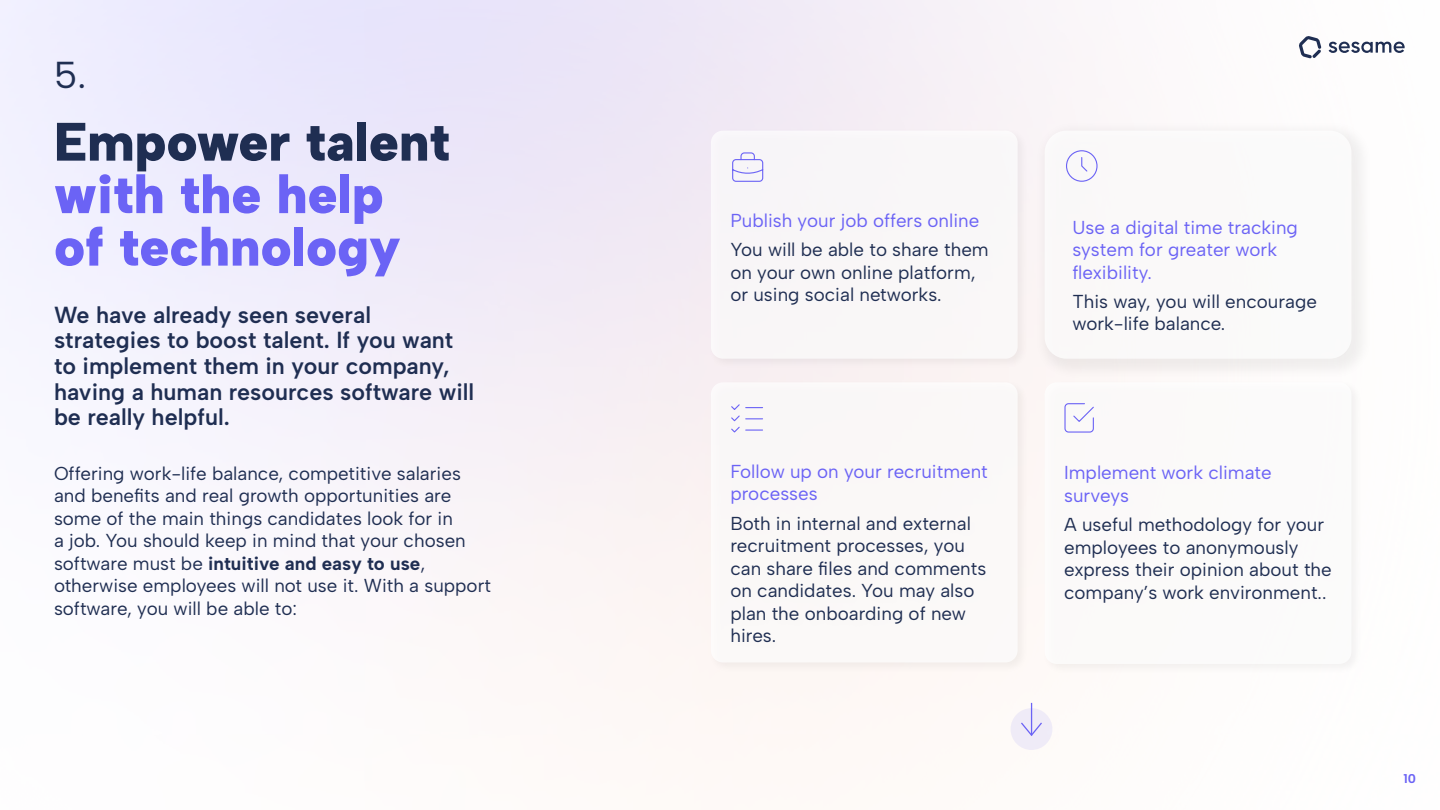
<style>
.page{position:relative;width:1440px;height:810px;background:#fff}
.page>*{position:absolute;margin:0;border:0;box-sizing:border-box;transform-origin:0 0}
.t1{font:900 54px/52.5px "Albert Sans";color:#6b63f5}
.t2{font:900 54px "Albert Sans";color:#1f2e52}
.t3{font:37.5px "Albert Sans";color:#1f2e52}
.t4{font:600 23.25px/25.5px "Albert Sans";color:#1f2e52}
.t5{font:18.75px/22.5px "Albert Sans";color:#1f2e52}
.t6{font:18.75px/22.5px "Albert Sans";color:#6b63f5}
.t7{font:700 12.75px "Albert Sans";color:#6b63f5}
.s1{font-weight:700}
</style>
<div class="page">
<hr style="left:1031px;top:703px;width:1px;height:32px;background:#6b63f5">
<div style="left:707px;top:127px;width:322px;height:243px;background:#f5edf1"></div>
<div style="left:711px;top:131px;width:307px;height:228px;background:#f9f6f8;border-radius:12px"></div>
<div style="left:1034px;top:120px;width:339px;height:260px;background:#f8f4f4"></div>
<div style="left:1045px;top:131px;width:306px;height:228px;background:#fff;border-radius:22px"></div>
<div style="left:707px;top:379px;width:322px;height:295px;background:#f9f2f1"></div>
<div style="left:711px;top:382px;width:307px;height:280px;background:#faf8f7;border-radius:12px"></div>
<div style="left:1041px;top:379px;width:322px;height:296px;background:#fbf8f6"></div>
<div style="left:1045px;top:382px;width:306px;height:282px;background:#fff;border-radius:12px"></div>
<svg style="left:1064px;top:403px;width:30px;height:30px"></svg>
<svg style="left:731px;top:404px;width:32px;height:29px"></svg>
<svg style="left:1066px;top:150px;width:32px;height:32px"></svg>
<svg style="left:732px;top:152px;width:32px;height:30px"></svg>
<svg style="left:1011px;top:708px;width:41px;height:42px"></svg>
<svg style="left:1329px;top:41px;width:76px;height:12px"></svg>
<svg style="left:1299px;top:36px;width:22px;height:22px"></svg>
<h2 class="t3" style="left:54px;top:52px;width:34px">5.</h2>
<h1 class="t2" style="left:54px;top:109px;width:397px">Empower talent</h1>
<h1 class="t1" style="left:54px;top:168px;width:348px">with the help of technology</h1>
<p class="t4" style="left:54px;top:302px;width:422px">We have already seen several strategies to boost talent. If you want to implement them in your company, having a human resources software will be really helpful.</p>
<p class="t5" style="left:54px;top:462px;width:439px">Offering work-life balance, competitive salaries and benefits and real growth opportunities are some of the main things candidates look for in<br>a job. You should keep in mind that your chosen software must be <span class="s1">intuitive and easy to use</span>, otherwise employees will not use it. With a support software, you will be able to:</p>
<p class="t6" style="left:730px;top:209px;width:251px">Publish your job offers online</p>
<p class="t5" style="left:730px;top:239px;width:260px">You will be able to share them on your own online platform, or using social networks.</p>
<p class="t6" style="left:730px;top:460px;width:259px">Follow up on your recruitment processes</p>
<p class="t5" style="left:730px;top:512px;width:257px">Both in internal and external recruitment processes, you can share files and comments on candidates. You may also plan the onboarding of new hires.</p>
<p class="t6" style="left:1072px;top:216px;width:227px">Use a digital time tracking system for greater work flexibility.</p>
<p class="t5" style="left:1072px;top:290px;width:246px">This way, you will encourage work-life balance.</p>
<p class="t6" style="left:1064px;top:462px;width:209px">Implement work climate surveys</p>
<p class="t5" style="left:1064px;top:513px;width:269px">A useful methodology for your employees to anonymously express their opinion about the company’s work environment..</p>
<p class="t7" style="left:1404px;top:771px;width:14px">10</p>
</div>
